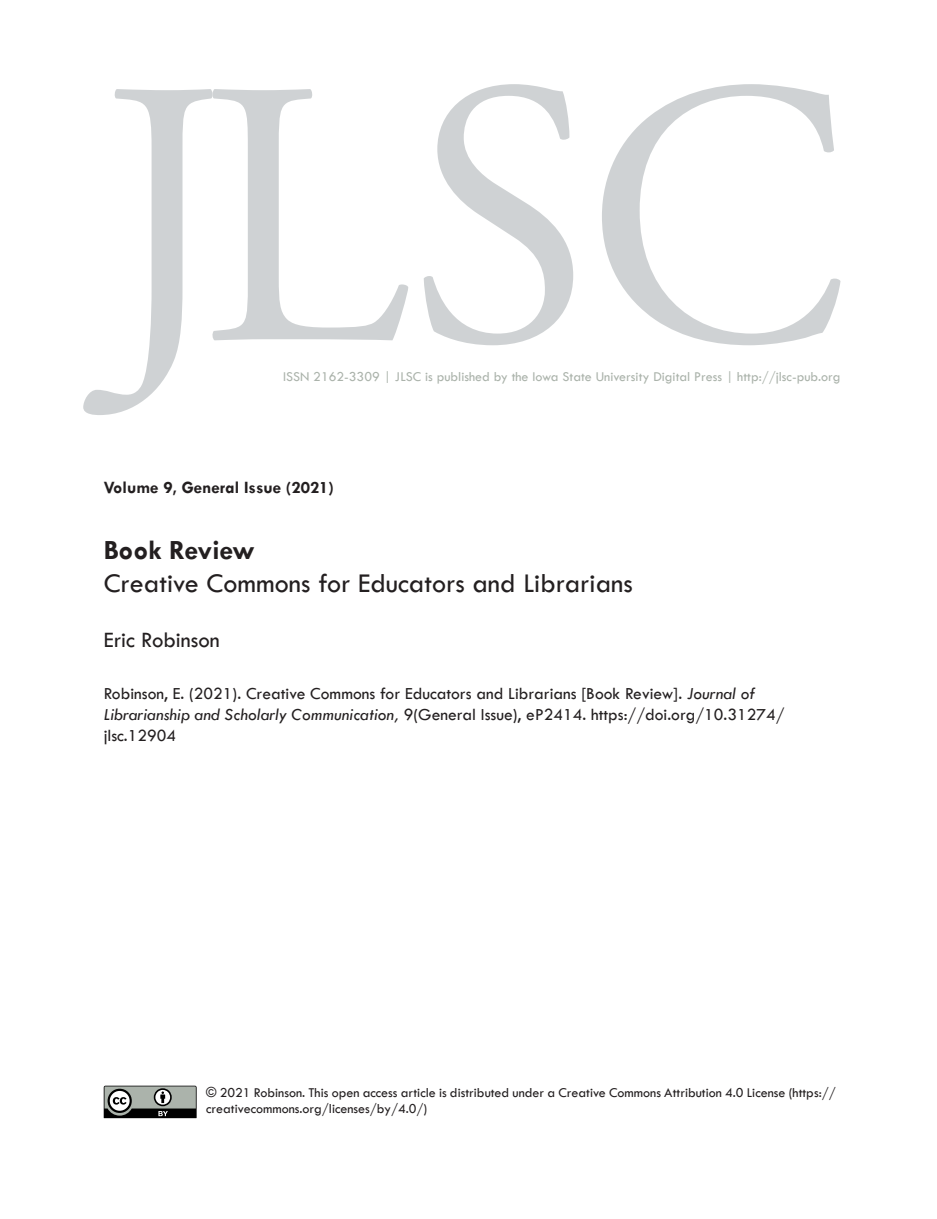
<style>
.page{position:relative;width:937px;height:1219px;background:#fff}
.page>*{position:absolute;margin:0;border:0;box-sizing:border-box;transform-origin:0 0}
.References{font:28px "Tw Cen";color:#231f20}
.References-2{font:700 28px "Tw Cen";color:#231f20}
.References-3{font:22.75px "Tw Cen";color:#231f20}
.References-4{font:17.5px/21px "Tw Cen";color:#231f20}
.References-5{font:700 17.5px "Tw Cen";color:#231f20}
.t1{font:14px/16.8px "Tw Cen";color:#231f20}
.t2{font:14px "Tw Cen";color:#abb3ab}
.s1{font-style:italic}
</style>
<div class="page">
<svg style="left:83px;top:89px;width:128px;height:326px"></svg>
<svg style="left:211px;top:89px;width:197px;height:251px"></svg>
<svg style="left:424px;top:84px;width:149px;height:261px"></svg>
<svg style="left:602px;top:84px;width:238px;height:261px"></svg>
<svg style="left:104px;top:1085px;width:92px;height:33px;background:#787b78"></svg>
<p class="t2" style="left:283px;top:368px;width:559px">ISSN 2162-3309 | JLSC is published by the Iowa State University Digital Press | http://jlsc-pub.org</p>
<p class="References-5" style="left:104px;top:477px;width:232px">Volume 9, General Issue (2021)</p>
<p class="References-2" style="left:104px;top:533px;width:152px">Book Review</p>
<p class="References" style="left:104px;top:566px;width:530px">Creative Commons for Educators and Librarians</p>
<p class="References-3" style="left:104px;top:626px;width:118px">Eric Robinson</p>
<p class="References-4" style="left:104px;top:682px;width:682px">Robinson, E. (2021). Creative Commons for Educators and Librarians [Book Review]. <span class="s1">Journal of<br>Librarianship and Scholarly Communication,</span> 9(General Issue), eP2414. https://doi.org/10.31274/ jlsc.12904</p>
<p class="t1" style="left:206px;top:1083px;width:631px">© 2021 Robinson. This open access article is distributed under a Creative Commons Attribution 4.0 License (https:// creativecommons.org/licenses/by/4.0/)</p>
</div>
